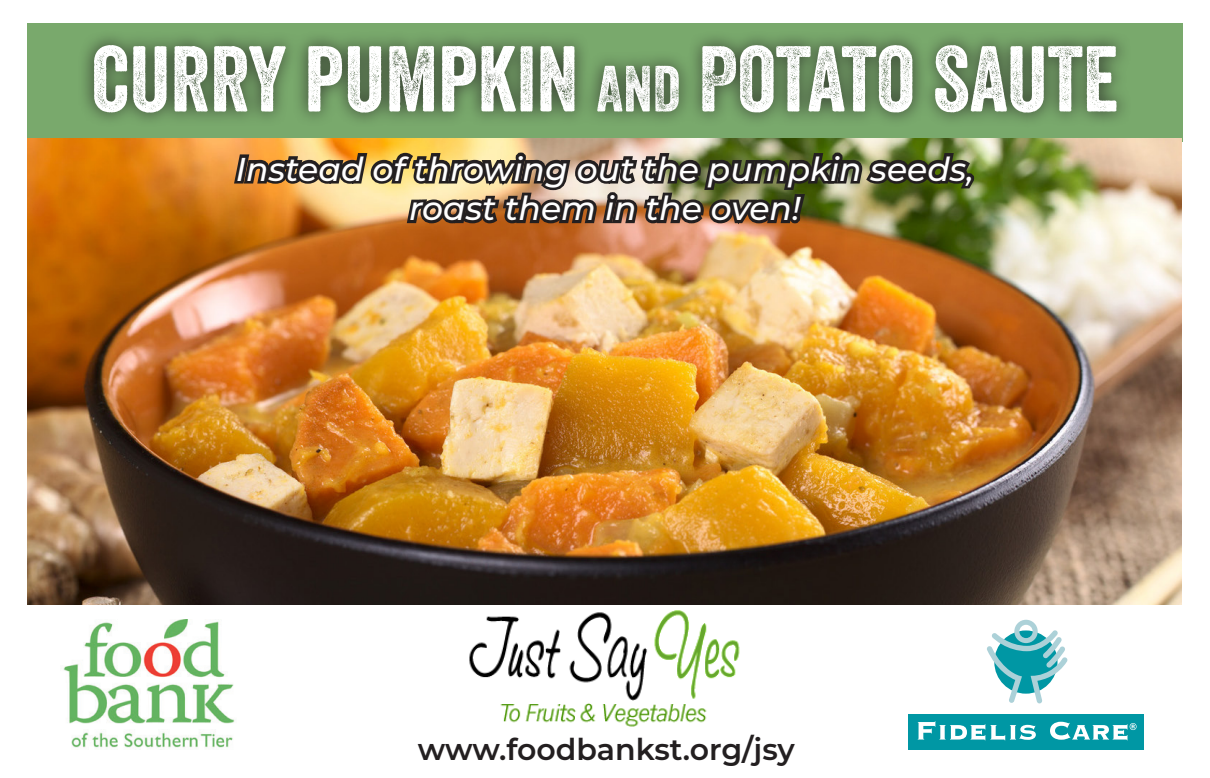
<style>
.page{position:relative;width:1210px;height:778px;background:#fff}
.page>*{position:absolute;margin:0;border:0;box-sizing:border-box;transform-origin:0 0}
.t1{font:90px "Veneer Two";color:#fff}
.t2{font:italic 500 33px "Montserrat";color:#fff}
.t3{font:600 30px "Montserrat";color:#231f20}
.s1{font-size:63px}
</style>
<div class="page">
<div style="left:27px;top:23px;width:1155px;height:118px;background:#79a96c"></div>
<div style="left:77px;top:29px;width:1055px;height:100px;background:#231f20;opacity:.75"></div>
<img style="left:27px;top:138px;width:1155px;height:466px">
<img style="left:231px;top:149px;width:746px;height:126px">
<img style="left:469px;top:610px;width:271px;height:117px">
<svg style="left:987px;top:619px;width:80px;height:84px"></svg>
<div style="left:908px;top:713px;width:236px;height:36px;background:#0097a4"></div>
<svg style="left:917px;top:721px;width:119px;height:19px"></svg>
<svg style="left:1050px;top:721px;width:86px;height:19px"></svg>
<img style="left:63px;top:619px;width:172px;height:129px">
<p class="t1" style="left:92px;top:24px;width:1028px">CURRY PUMPKIN <span class="s1">and</span> POTATO SAUTE</p>
<p class="t2" style="left:236px;top:146px;width:739px">Instead of throwing out the pumpkin seeds,</p>
<p class="t2" style="left:409px;top:185px;width:393px">roast them in the oven!</p>
<p class="t3" style="left:418px;top:727px;width:378px">www.foodbankst.org/jsy</p>
</div>
